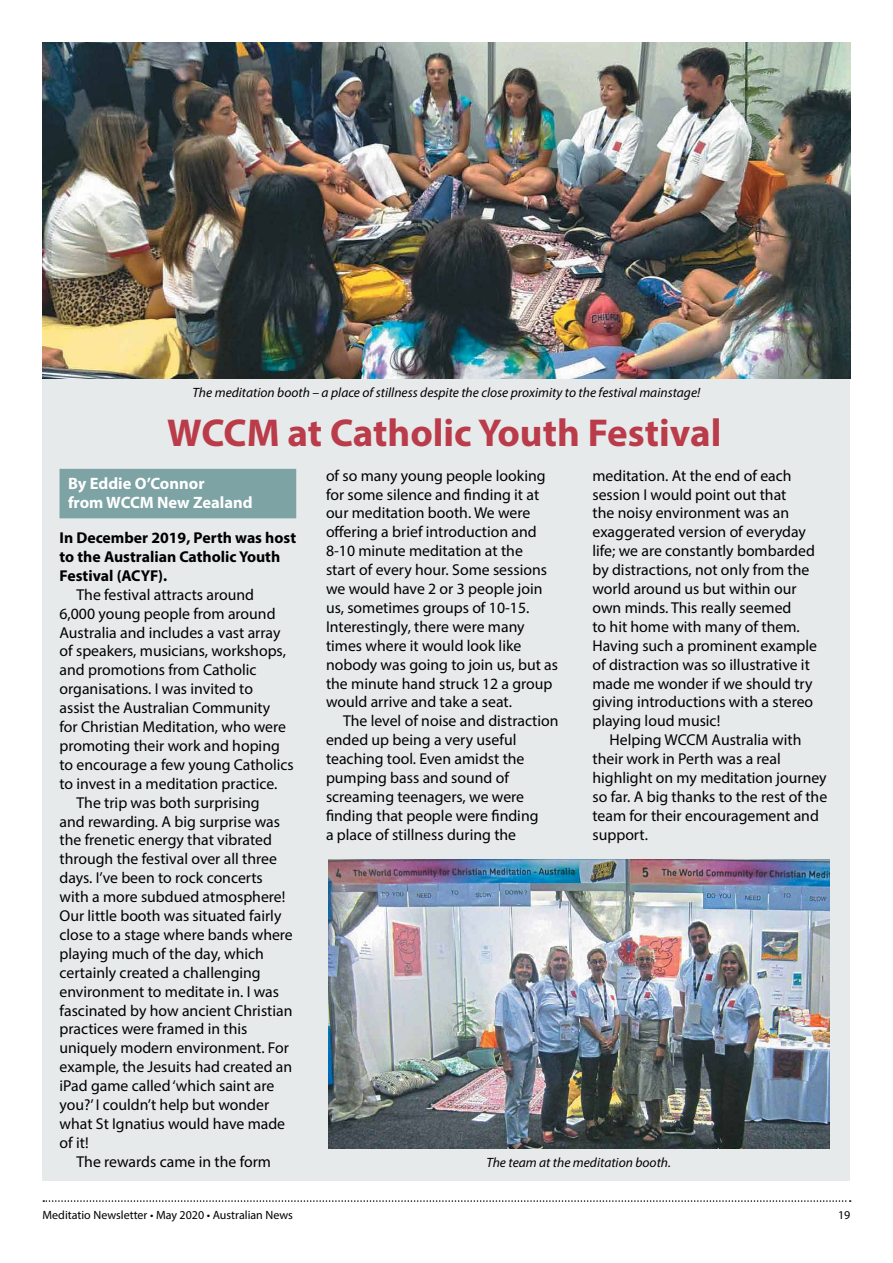
<style>
.page{position:relative;width:893px;height:1263px;background:#fff}
.page>*{position:absolute;margin:0;border:0;box-sizing:border-box;transform-origin:0 0}
.t1{font:700 39px "Myriad Pro";color:#ba3b49}
.t2{font:700 16.5px/19.8px "Myriad Pro";color:#fff}
.t3{font:15.75px/18.9px "Myriad Pro";color:#000}
.t4{font:700 15.75px/18.9px "Myriad Pro";color:#000}
.t5{font:italic 13.5px "Myriad Pro";color:#000}
.t6{font:12px "Myriad Pro";color:#000}
</style>
<div class="page">
<svg style="left:43px;top:1200px;width:808px;height:2px"></svg>
<div style="left:43px;top:43px;width:807px;height:1138px;background:#e6eaea"></div>
<img style="left:43px;top:43px;width:807px;height:335px">
<img style="left:328px;top:859px;width:501px;height:289px">
<div style="left:60px;top:469px;width:236px;height:49px;background:#7da3a5"></div>
<p class="t5" style="left:193px;top:384px;width:509px">The meditation booth – a place of stillness despite the close proximity to the festival mainstage!</p>
<h1 class="t1" style="left:167px;top:407px;width:556px">WCCM at Catholic Youth Festival</h1>
<p class="t2" style="left:68px;top:473px;width:186px">By Eddie O’Connor<br>from WCCM New Zealand</p>
<p class="t4" style="left:60px;top:528px;width:238px">In December 2019, Perth was host to the Australian Catholic Youth<br>Festival (ACYF).</p>
<p class="t3" style="left:77px;top:585px;width:179px">The festival attracts around</p>
<p class="t3" style="left:60px;top:604px;width:218px">6,000 young people from around</p>
<p class="t3" style="left:60px;top:622px;width:222px">Australia and includes a vast array</p>
<p class="t3" style="left:60px;top:641px;width:228px">of speakers, musicians, workshops,</p>
<p class="t3" style="left:60px;top:660px;width:199px">and promotions from Catholic</p>
<p class="t3" style="left:60px;top:679px;width:195px">organisations. I was invited to</p>
<p class="t3" style="left:60px;top:698px;width:212px">assist the Australian Community</p>
<p class="t3" style="left:60px;top:717px;width:228px">for Christian Meditation, who were</p>
<p class="t3" style="left:60px;top:736px;width:222px">promoting their work and hoping</p>
<p class="t3" style="left:60px;top:755px;width:236px">to encourage a few young Catholics</p>
<p class="t3" style="left:60px;top:774px;width:219px">to invest in a meditation practice.</p>
<p class="t3" style="left:77px;top:793px;width:185px">The trip was both surprising</p>
<p class="t3" style="left:60px;top:811px;width:222px">and rewarding. A big surprise was</p>
<p class="t3" style="left:60px;top:830px;width:214px">the frenetic energy that vibrated</p>
<p class="t3" style="left:60px;top:849px;width:219px">through the festival over all three</p>
<p class="t3" style="left:60px;top:868px;width:205px">days. I’ve been to rock concerts</p>
<p class="t3" style="left:60px;top:887px;width:227px">with a more subdued atmosphere!</p>
<p class="t3" style="left:60px;top:906px;width:223px">Our little booth was situated fairly</p>
<p class="t3" style="left:60px;top:925px;width:235px">close to a stage where bands where</p>
<p class="t3" style="left:60px;top:944px;width:206px">playing much of the day, which</p>
<p class="t3" style="left:60px;top:963px;width:203px">certainly created a challenging</p>
<p class="t3" style="left:60px;top:982px;width:221px">environment to meditate in. I was</p>
<p class="t3" style="left:60px;top:1000px;width:234px">fascinated by how ancient Christian</p>
<p class="t3" style="left:60px;top:1019px;width:189px">practices were framed in this</p>
<p class="t3" style="left:60px;top:1038px;width:231px">uniquely modern environment. For</p>
<p class="t3" style="left:60px;top:1057px;width:234px">example, the Jesuits had created an</p>
<p class="t3" style="left:60px;top:1076px;width:216px">iPad game called ‘which saint are</p>
<p class="t3" style="left:60px;top:1095px;width:211px">you?’ I couldn’t help but wonder</p>
<p class="t3" style="left:60px;top:1114px;width:227px">what St Ignatius would have made</p>
<p class="t3" style="left:60px;top:1133px;width:31px">of it!</p>
<p class="t3" style="left:77px;top:1152px;width:196px">The rewards came in the form</p>
<p class="t3" style="left:326px;top:466px;width:234px">of so many young people looking for some silence and finding it at our meditation booth. We were offering a brief introduction and<br>8-10 minute meditation at the<br>start of every hour. Some sessions we would have 2 or 3 people join us, sometimes groups of 10-15.<br>Interestingly, there were many times where it would look like nobody was going to join us, but as the minute hand struck 12 a group would arrive and take a seat.</p>
<p class="t3" style="left:326px;top:711px;width:234px;text-indent:17px">The level of noise and distraction ended up being a very useful teaching tool. Even amidst the pumping bass and sound of screaming teenagers, we were finding that people were finding<br>a place of stillness during the</p>
<p class="t3" style="left:592px;top:466px;width:226px">meditation. At the end of each session I would point out that<br>the noisy environment was an exaggerated version of everyday life; we are constantly bombarded by distractions, not only from the world around us but within our own minds. This really seemed<br>to hit home with many of them.<br>Having such a prominent example of distraction was so illustrative it made me wonder if we should try giving introductions with a stereo playing loud music!</p>
<p class="t3" style="left:592px;top:730px;width:236px;text-indent:17px">Helping WCCM Australia with their work in Perth was a real highlight on my meditation journey so far. A big thanks to the rest of the team for their encouragement and support.</p>
<p class="t5" style="left:486px;top:1154px;width:186px">The team at the meditation booth.</p>
<p class="t6" style="left:43px;top:1207px;width:252px">Meditatio Newsletter • May 2020 • Australian News</p>
<p class="t6" style="left:838px;top:1207px;width:14px">19</p>
</div>
